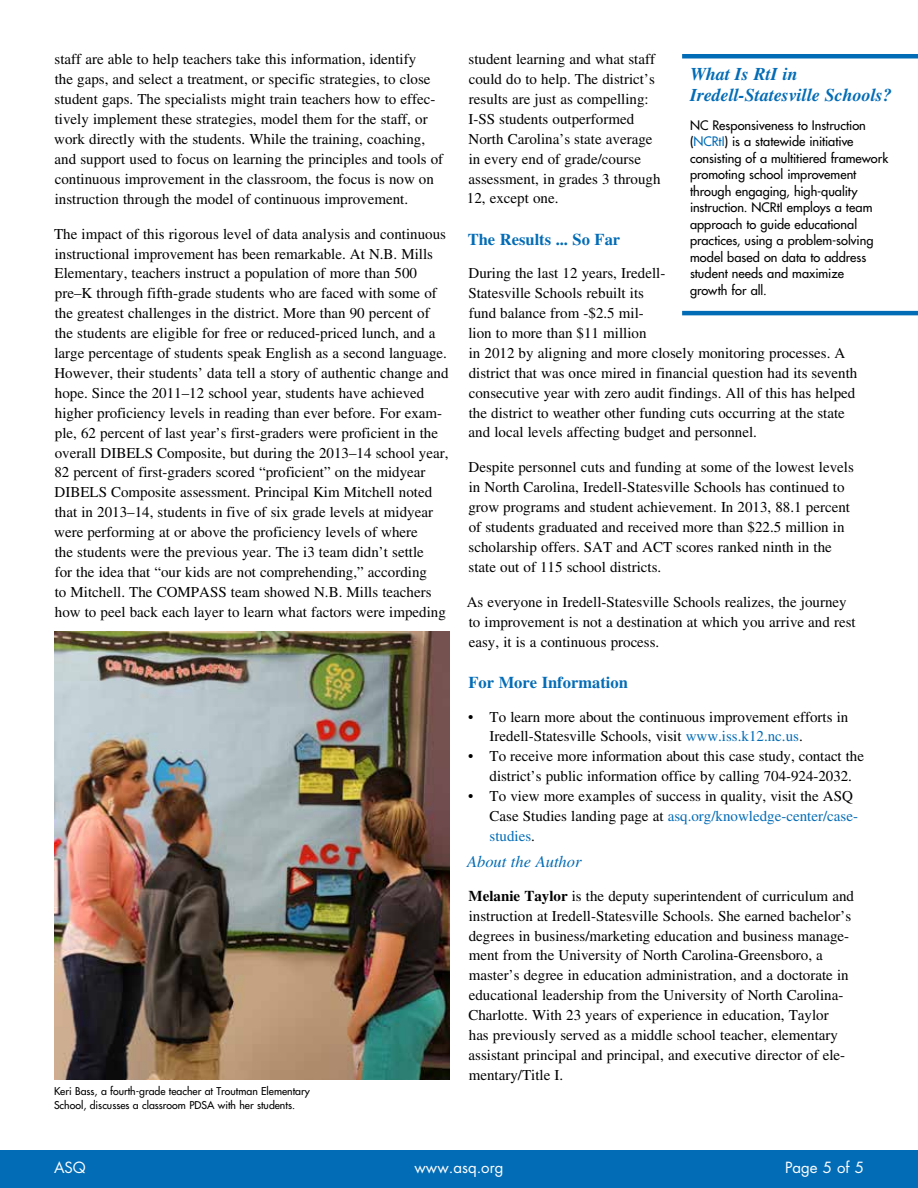
<style>
.page{position:relative;width:918px;height:1188px;background:#fff}
.page>*{position:absolute;margin:0;border:0;box-sizing:border-box;transform-origin:0 0}
.t1{font:italic 700 18px/21px "Times LT Std";color:#036cb6}
.t2{font:700 16.5px "Times LT Std";color:#036cb6}
.t3{font:italic 16.5px "Times LT Std";color:#036cb6}
.t4{font:15px/19.8px "Times LT Std";color:#000}
.t5{font:15px "Futura Std";color:#fff}
.t6{font:500 12.75px/16.5px "Futura Std";color:#000}
.t7{font:500 10.5px/13.5px "Futura Std";color:#000}
.s1{color:#036cb6}
.s2{font-weight:700}
</style>
<div class="page">
<div style="left:0;top:1150px;width:918px;height:38px;background:#036cb6"></div>
<hr style="left:682px;top:311px;width:236px;height:4px;background:#036cb6">
<hr style="left:682px;top:54px;width:236px;height:4px;background:#036cb6">
<img style="left:54px;top:631px;width:396px;height:449px">
<p class="t4" style="left:54px;top:49px;width:391px">staff are able to help teachers take this information, identify<br>the gaps, and select a treatment, or specific strategies, to close student gaps. The specialists might train teachers how to effec&shy;tively implement these strategies, model them for the staff, or work directly with the students. While the training, coaching, and support used to focus on learning the principles and tools of continuous improvement in the classroom, the focus is now on instruction through the model of continuous improvement.</p>
<p class="t4" style="left:54px;top:224px;width:396px">The impact of this rigorous level of data analysis and continuous instructional improvement has been remarkable. At N.B. Mills Elementary, teachers instruct a population of more than 500 pre–K through fifth-grade students who are faced with some of the greatest challenges in the district. More than 90 percent of the students are eligible for free or reduced-priced lunch, and a large percentage of students speak English as a second language.<br>However, their students’ data tell a story of authentic change and hope. Since the 2011–12 school year, students have achieved higher proficiency levels in reading than ever before. For exam&shy;ple, 62 percent of last year’s first-graders were proficient in the overall DIBELS Composite, but during the 2013–14 school year, 82 percent of first-graders scored “proficient” on the midyear DIBELS Composite assessment. Principal Kim Mitchell noted that in 2013–14, students in five of six grade levels at midyear were performing at or above the proficiency levels of where<br>the students were the previous year. The i3 team didn’t settle<br>for the idea that “our kids are not comprehending,” according<br>to Mitchell. The COMPASS team showed N.B. Mills teachers how to peel back each layer to learn what factors were impeding</p>
<p class="t7" style="left:54px;top:1085px;width:257px">Keri Bass, a fourth-grade teacher at Troutman Elementary<br>School, discusses a classroom PDSA with her students.</p>
<p class="t4" style="left:467px;top:49px;width:195px">student learning and what staff could do to help. The district’s results are just as compelling:<br>I-SS students outperformed<br>North Carolina’s state average in every end of grade/course assessment, in grades 3 through<br>12, except one.</p>
<p class="t2" style="left:468px;top:230px;width:154px">The Results ... So Far</p>
<p class="t4" style="left:468px;top:263px;width:391px">During the last 12 years, Iredell-<br>Statesville Schools rebuilt its<br>fund balance from -$2.5 mil-<br>lion to more than $11 million<br>in 2012 by aligning and more closely monitoring processes. A district that was once mired in financial question had its seventh consecutive year with zero audit findings. All of this has helped the district to weather other funding cuts occurring at the state and local levels affecting budget and personnel.</p>
<p class="t4" style="left:468px;top:457px;width:387px">Despite personnel cuts and funding at some of the lowest levels in North Carolina, Iredell-Statesville Schools has continued to grow programs and student achievement. In 2013, 88.1 percent of students graduated and received more than $22.5 million in scholarship offers. SAT and ACT scores ranked ninth in the state out of 115 school districts.</p>
<p class="t4" style="left:467px;top:592px;width:391px">As everyone in Iredell-Statesville Schools realizes, the journey to improvement is not a destination at which you arrive and rest easy, it is a continuous process.</p>
<p class="t2" style="left:468px;top:673px;width:161px">For More Information</p>
<p class="t4" style="left:490px;top:707px;width:360px;text-indent:-22px">• To learn more about the continuous improvement efforts in<br>Iredell-Statesville Schools, visit <span class="s1">www.iss.k12.nc.us</span>.</p>
<p class="t4" style="left:490px;top:746px;width:376px;text-indent:-22px">• To receive more information about this case study, contact the district’s public information office by calling 704-924-2032.</p>
<p class="t4" style="left:490px;top:786px;width:370px;text-indent:-22px">• To view more examples of success in quality, visit the ASQ<br>Case Studies landing page at <span class="s1">asq.org/knowledge-center/case&shy;studies</span>.</p>
<p class="t3" style="left:467px;top:853px;width:116px">About the Author</p>
<p class="t4" style="left:468px;top:886px;width:387px"><span class="s2">Melanie Taylor</span> is the deputy superintendent of curriculum and instruction at Iredell-Statesville Schools. She earned bachelor’s degrees in business/marketing education and business manage&shy;ment from the University of North Carolina-Greensboro, a master’s degree in education administration, and a doctorate in educational leadership from the University of North Carolina-Charlotte. With 23 years of experience in education, Taylor<br>has previously served as a middle school teacher, elementary assistant principal and principal, and executive director of ele&shy;mentary/Title I.</p>
<p class="t1" style="left:690px;top:63px;width:203px">What Is RtI in<br>Iredell-Statesville Schools?</p>
<p class="t6" style="left:690px;top:117px;width:200px">NC Responsiveness to Instruction (<span class="s1">NCRtI</span>) is a statewide initiative consisting of a multitiered framework promoting school improvement through engaging, high-quality instruction. NCRtI employs a team approach to guide educational practices, using a problem-solving model based on data to address student needs and maximize<br>growth for all.</p>
<p class="t5" style="left:54px;top:1158px;width:33px">ASQ</p>
<p class="t5" style="left:415px;top:1158px;width:90px">www.asq.org</p>
<p class="t5" style="left:785px;top:1158px;width:80px">Page 5 of 5</p>
</div>
